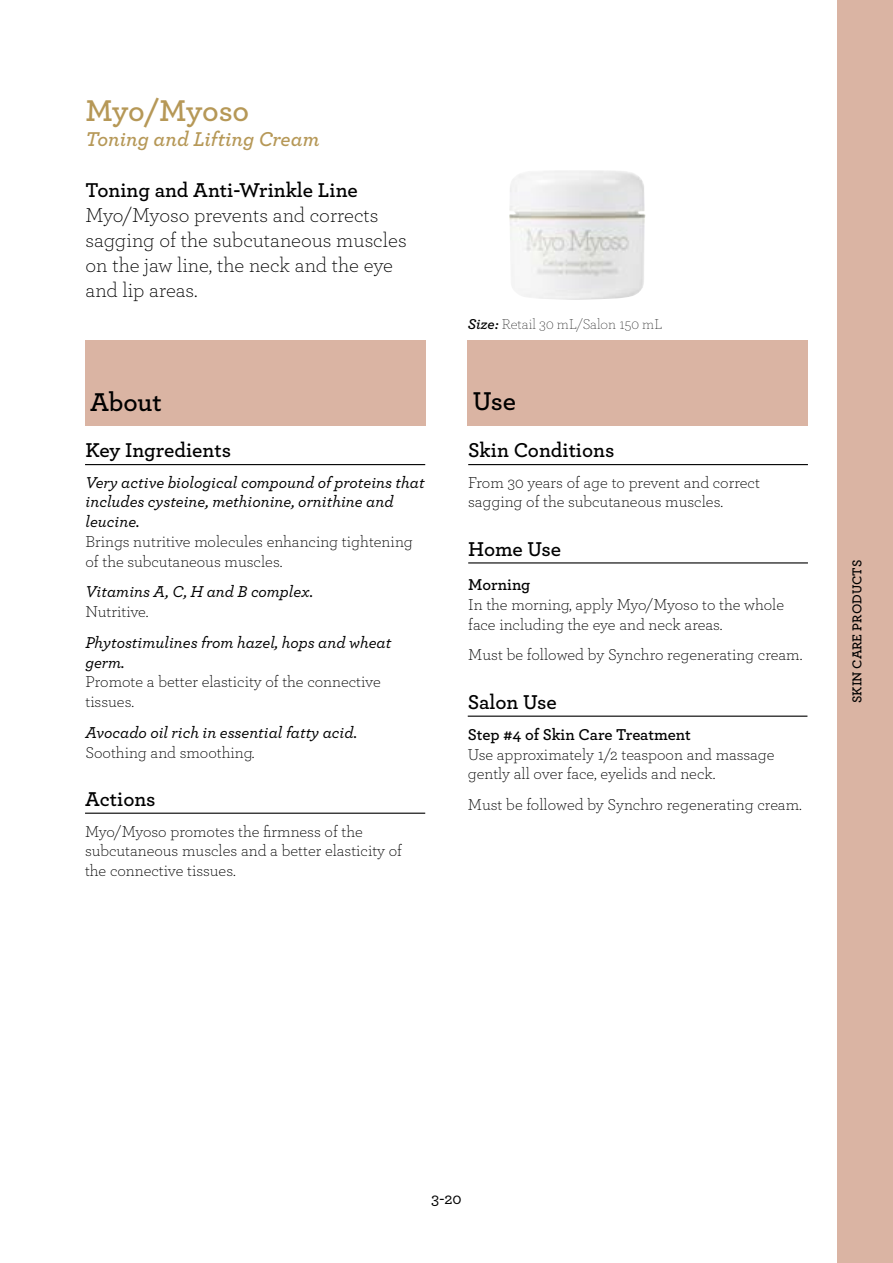
<style>
.page{position:relative;width:893px;height:1263px;background:#fff}
.page>*{position:absolute;margin:0;border:0;box-sizing:border-box;transform-origin:0 0}
.t1{font:600 31.5px "Archer";letter-spacing:-.015em;color:#b69857}
.t2{font:600 27px "Archer";letter-spacing:-.005em;color:#000}
.t3{font:300 21px/25.2px "Archer";letter-spacing:-.005em;color:#000}
.t4{font:600 21px "Archer";color:#000}
.t5{font:italic 600 21px "Archer";color:#b69857}
.t6{font:300 16.5px/19.8px "Archer";color:#000}
.t7{font:italic 500 16.5px/19.8px "Archer";color:#000}
.t8{font:600 16.5px "Archer";color:#000}
.t9{font:500 16.5px "Archer";color:#000}
.t10{font:200 15px "Archer";color:#000}
.t11{font:600 13.5px "Archer";color:#000}
.s1{font-weight:600;font-style:italic}
</style>
<div class="page">
<hr style="left:85px;top:464px;width:340px;height:1px;background:#000">
<hr style="left:468px;top:464px;width:340px;height:1px;background:#000">
<hr style="left:468px;top:562px;width:340px;height:1px;background:#000">
<hr style="left:85px;top:813px;width:340px;height:1px;background:#000">
<hr style="left:468px;top:716px;width:339px;height:1px;background:#000">
<div style="left:85px;top:340px;width:340px;height:85px;background:#dab4a3"></div>
<div style="left:468px;top:340px;width:340px;height:85px;background:#dab4a3"></div>
<img style="left:509px;top:170px;width:136px;height:130px">
<div style="left:838px;top:0;width:55px;height:1263px;background:#dab4a3"></div>
<h1 class="t1" style="left:86px;top:87px;width:165px">Myo/Myoso</h1>
<p class="t5" style="left:86px;top:123px;width:235px">Toning and Lifting Cream</p>
<p class="t4" style="left:86px;top:174px;width:274px">Toning and Anti-Wrinkle Line</p>
<p class="t3" style="left:86px;top:201px;width:323px">Myo/Myoso prevents and corrects sagging of the subcutaneous muscles on the jaw line, the neck and the eye and lip areas.</p>
<p class="t10" style="left:468px;top:315px;width:196px"><span class="s1">Size:</span> Retail 30 mL/Salon 150 mL</p>
<h2 class="t2" style="left:90px;top:382px;width:74px">About</h2>
<h2 class="t2" style="left:473px;top:380px;width:45px">Use</h2>
<p class="t4" style="left:86px;top:434px;width:147px">Key Ingredients</p>
<p class="t7" style="left:86px;top:471px;width:341px">Very active biological compound of proteins that includes cysteine, methionine, ornithine and leucine.</p>
<p class="t6" style="left:86px;top:531px;width:329px">Brings nutritive molecules enhancing tightening of the subcutaneous muscles.</p>
<p class="t7" style="left:86px;top:581px;width:229px">Vitamins A, C, H and B complex.</p>
<p class="t6" style="left:86px;top:601px;width:65px">Nutritive.</p>
<p class="t7" style="left:86px;top:631px;width:307px">Phytostimulines from hazel, hops and wheat germ.</p>
<p class="t6" style="left:86px;top:671px;width:297px">Promote a better elasticity of the connective tissues.</p>
<p class="t7" style="left:86px;top:721px;width:273px">Avocado oil rich in essential fatty acid.</p>
<p class="t6" style="left:86px;top:741px;width:171px">Soothing and smoothing.</p>
<p class="t4" style="left:85px;top:783px;width:72px">Actions</p>
<p class="t6" style="left:85px;top:820px;width:318px">Myo/Myoso promotes the firmness of the subcutaneous muscles and a better elasticity of the connective tissues.</p>
<p class="t4" style="left:468px;top:434px;width:148px">Skin Conditions</p>
<p class="t6" style="left:468px;top:471px;width:293px">From 30 years of age to prevent and correct sagging of the subcutaneous muscles.</p>
<p class="t4" style="left:468px;top:533px;width:94px">Home Use</p>
<p class="t8" style="left:468px;top:572px;width:64px">Morning</p>
<p class="t6" style="left:468px;top:594px;width:317px">In the morning, apply Myo/Myoso to the whole face including the eye and neck areas.</p>
<p class="t6" style="left:468px;top:644px;width:336px">Must be followed by Synchro regenerating cream.</p>
<p class="t4" style="left:468px;top:686px;width:90px">Salon Use</p>
<p class="t8" style="left:468px;top:722px;width:225px">Step #4 of Skin Care Treatment</p>
<p class="t6" style="left:468px;top:743px;width:308px">Use approximately 1/2 teaspoon and massage gently all over face, eyelids and neck.</p>
<p class="t6" style="left:468px;top:794px;width:336px">Must be followed by Synchro regenerating cream.</p>
<p class="t11" style="left:847px;top:703px;width:145px;rotate:-90deg">SKIN CARE PRODUCTS</p>
<p class="t9" style="left:431px;top:1186px;width:32px">3-20</p>
</div>
